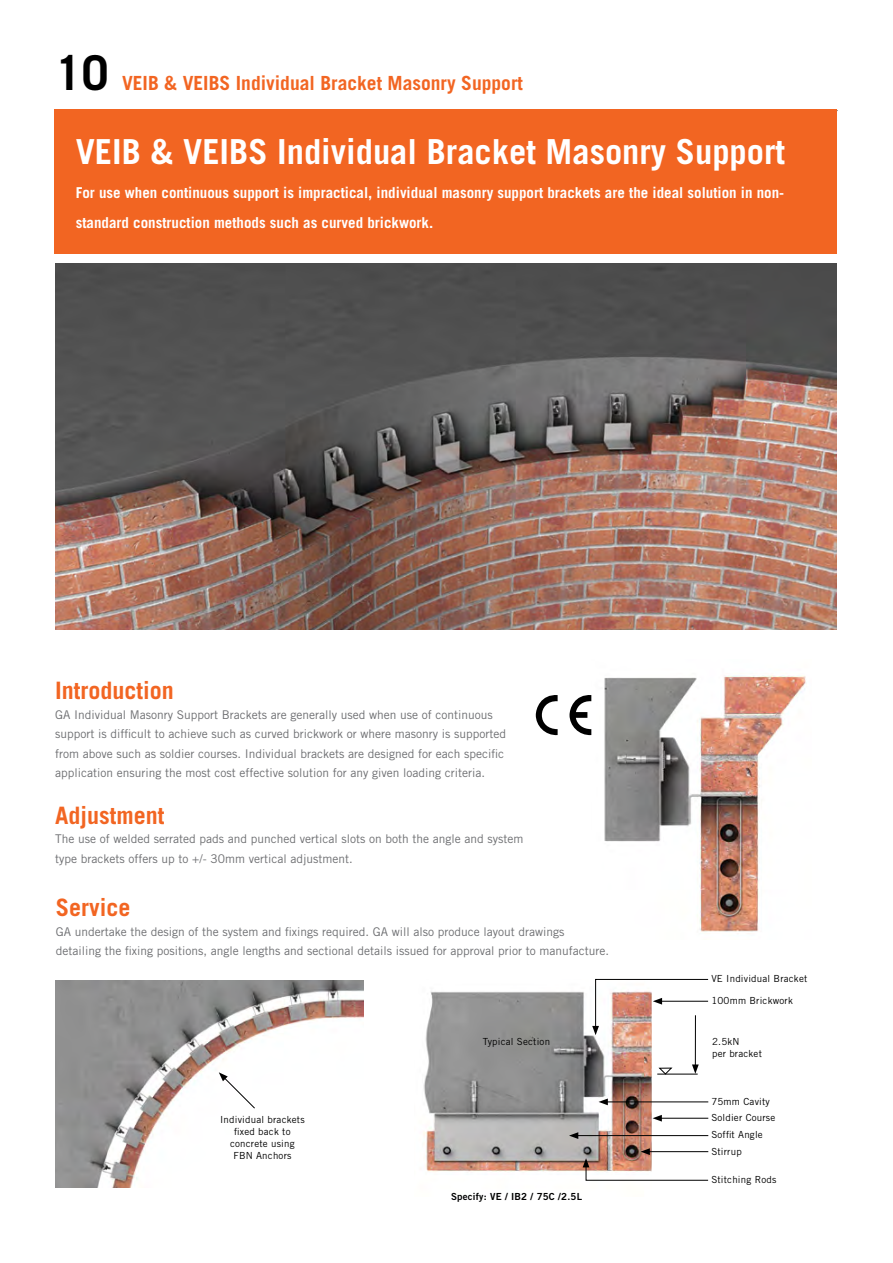
<style>
.page{position:relative;width:893px;height:1263px;background:#fff}
.page>*{position:absolute;margin:0;border:0;box-sizing:border-box;transform-origin:0 0}
.t1{font:700 48px "Trade Gothic LT Std";color:#000}
.t2{font:700 34.5px "Trade Gothic LT Std";color:#fff}
.t3{font:700 24px "Trade Gothic LT Std";color:#f26522}
.t4{font:700 19.5px "Trade Gothic LT Std";color:#f26522}
.t5{font:700 15px/30px "Trade Gothic LT Std";color:#fff}
.t6{font:12px/19.5px "Trade Gothic LT Std";color:#6d6e71}
.t7{font:9.75px/12px "Trade Gothic LT Std";letter-spacing:.02em;color:#000}
.t8{font:9.75px "Trade Gothic LT Std Bd 2";letter-spacing:.02em;color:#000}
</style>
<div class="page">
<hr style="left:55px;top:110px;width:783px;height:1px;background:#6d6e71">
<img style="left:55px;top:264px;width:782px;height:365px">
<div style="left:55px;top:109px;width:782px;height:145px;background:#f26522"></div>
<img style="left:591px;top:675px;width:215px;height:257px">
<img style="left:55px;top:981px;width:309px;height:206px">
<svg style="left:219px;top:1072px;width:36px;height:37px"></svg>
<img style="left:423px;top:991px;width:229px;height:181px">
<svg style="left:592px;top:979px;width:117px;height:56px"></svg>
<hr style="left:605px;top:1101px;width:103px;height:1px;background:#000">
<svg style="left:599px;top:1098px;width:9px;height:7px"></svg>
<hr style="left:659px;top:1118px;width:49px;height:1px;background:#000">
<svg style="left:653px;top:1115px;width:9px;height:6px"></svg>
<hr style="left:576px;top:1135px;width:132px;height:1px;background:#000">
<svg style="left:569px;top:1132px;width:9px;height:7px"></svg>
<img style="left:583px;top:1148px;width:126px;height:33px">
<hr style="left:695px;top:1015px;width:1px;height:52px;background:#000">
<svg style="left:692px;top:1064px;width:7px;height:10px"></svg>
<svg style="left:659px;top:1067px;width:14px;height:7px"></svg>
<hr style="left:657px;top:1074px;width:41px;height:1px;background:#000">
<svg style="left:536px;top:695px;width:22px;height:41px"></svg>
<svg style="left:569px;top:695px;width:22px;height:41px"></svg>
<h1 class="t1" style="left:55px;top:43px;width:55px">10</h1>
<h3 class="t4" style="left:122px;top:71px;width:402px">VEIB &amp; VEIBS Individual Bracket Masonry Support</h3>
<h2 class="t2" style="left:76px;top:131px;width:711px">VEIB &amp; VEIBS Individual Bracket Masonry Support</h2>
<p class="t5" style="left:76px;top:178px;width:710px">For use when continuous support is impractical, individual masonry support brackets are the ideal solution in non&shy;standard construction methods such as curved brickwork.</p>
<h3 class="t3" style="left:55px;top:676px;width:120px">Introduction</h3>
<p class="t6" style="left:55px;top:704px;width:452px">GA Individual Masonry Support Brackets are generally used when use of continuous support is difficult to achieve such as curved brickwork or where masonry is supported from above such as soldier courses. Individual brackets are designed for each specific application ensuring the most cost effective solution for any given loading criteria.</p>
<h3 class="t3" style="left:55px;top:800px;width:111px">Adjustment</h3>
<p class="t6" style="left:55px;top:829px;width:470px">The use of welded serrated pads and punched vertical slots on both the angle and system type brackets offers up to +/- 30mm vertical adjustment.</p>
<h3 class="t3" style="left:56px;top:893px;width:76px">Service</h3>
<p class="t6" style="left:56px;top:921px;width:555px">GA undertake the design of the system and fixings required. GA will also produce layout drawings detailing the fixing positions, angle lengths and sectional details issued for approval prior to manufacture.</p>
<p class="t7" style="left:220px;top:1113px;width:86px;text-align:center">Individual brackets fixed back to concrete using<br>FBN Anchors</p>
<p class="t7" style="left:483px;top:1036px;width:69px">Typical Section</p>
<p class="t8" style="left:451px;top:1191px;width:133px">Specify: VE / IB2 / 75C /2.5L</p>
<p class="t7" style="left:711px;top:972px;width:97px">VE Individual Bracket</p>
<p class="t7" style="left:711px;top:994px;width:83px">100mm Brickwork</p>
<p class="t7" style="left:712px;top:1035px;width:51px">2.5kN<br>per bracket</p>
<p class="t7" style="left:711px;top:1093px;width:66px;line-height:16.6px">75mm Cavity<br>Soldier Course<br>Soffit Angle<br>Stirrup</p>
<p class="t7" style="left:711px;top:1173px;width:67px">Stitching Rods</p>
</div>
